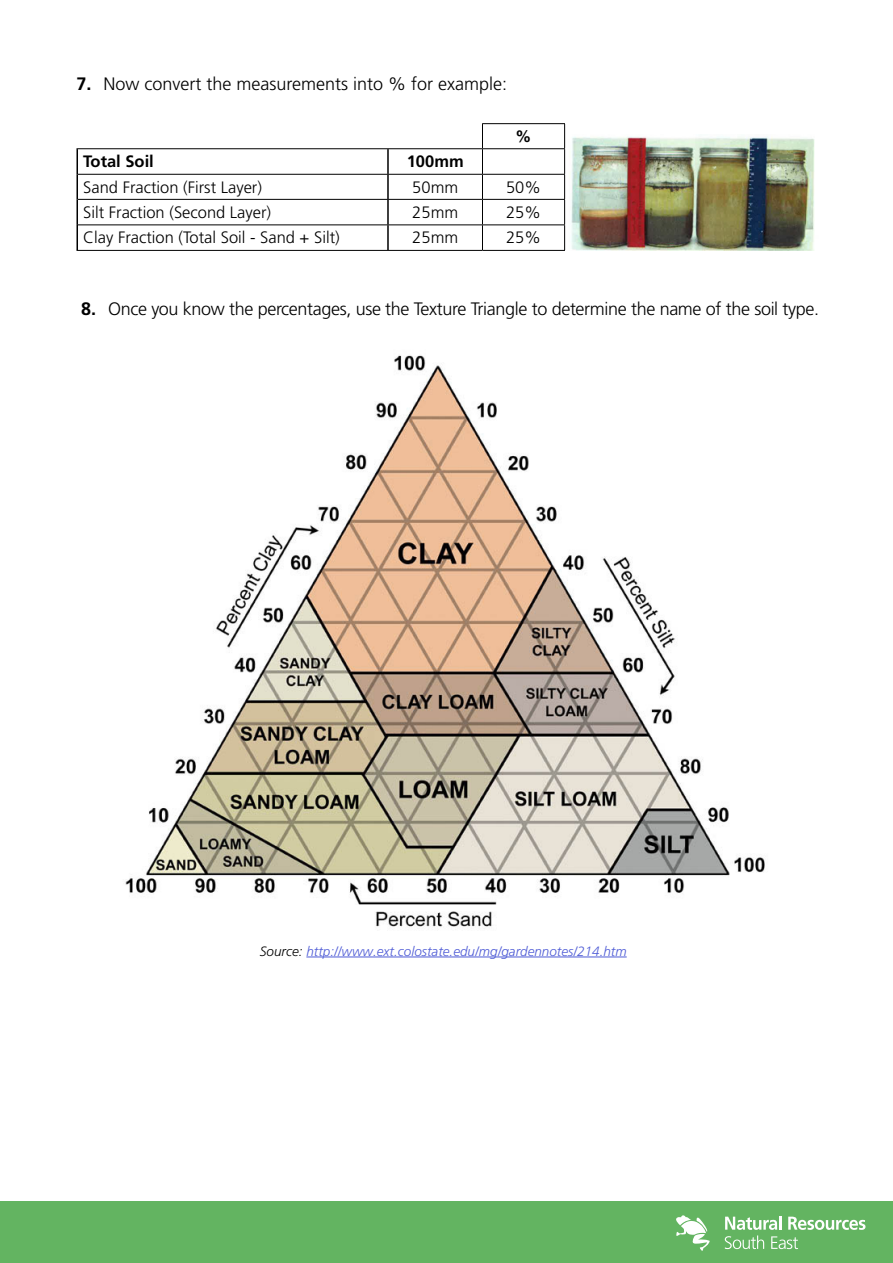
<style>
.page{position:relative;width:893px;height:1263px;background:#fff}
.page>*{position:absolute;margin:0;border:0;box-sizing:border-box;transform-origin:0 0}
.t1{font:300 18px "Frutiger LT Pro";letter-spacing:-.02em;color:#000}
.t2{font:300 18px "Frutiger LT Pro";color:#000}
.t3{font:300 16.5px "Frutiger LT Pro";color:#000}
.t4{font:700 16.5px "Frutiger LT Pro";color:#000}
.t5{font:italic 300 13.5px "Frutiger LT Pro";color:#4f5cd6}
.s1{font-weight:700}
.s2{color:#000}
</style>
<div class="page">
<div style="left:0;top:1201px;width:893px;height:62px;background:#63b461"></div>
<svg style="left:725px;top:1216px;width:140px;height:33px"></svg>
<svg style="left:676px;top:1215px;width:34px;height:36px"></svg>
<hr style="left:306px;top:957px;width:321px;height:1px;background:#4f5cd6">
<img style="left:125px;top:355px;width:640px;height:574px">
<hr style="left:76px;top:174px;width:2px;height:25px;background:#000">
<hr style="left:387px;top:175px;width:2px;height:24px;background:#000">
<hr style="left:76px;top:199px;width:2px;height:26px;background:#000">
<hr style="left:387px;top:200px;width:2px;height:24px;background:#000">
<hr style="left:76px;top:225px;width:2px;height:25px;background:#000">
<hr style="left:387px;top:225px;width:2px;height:25px;background:#000">
<hr style="left:76px;top:149px;width:2px;height:25px;background:#000">
<hr style="left:387px;top:149px;width:2px;height:25px;background:#000">
<hr style="left:482px;top:123px;width:83px;height:1px;background:#000">
<hr style="left:482px;top:148px;width:83px;height:1px;background:#000">
<hr style="left:482px;top:174px;width:83px;height:1px;background:#000">
<hr style="left:482px;top:199px;width:83px;height:1px;background:#000">
<hr style="left:482px;top:224px;width:83px;height:1px;background:#000">
<svg style="left:564px;top:124px;width:1px;height:126px"></svg>
<hr style="left:482px;top:250px;width:83px;height:1px;background:#000">
<hr style="left:76px;top:148px;width:312px;height:1px;background:#000">
<hr style="left:388px;top:148px;width:94px;height:1px;background:#000">
<hr style="left:78px;top:174px;width:310px;height:1px;background:#000">
<hr style="left:388px;top:174px;width:94px;height:1px;background:#000">
<hr style="left:78px;top:199px;width:310px;height:1px;background:#000">
<hr style="left:388px;top:199px;width:94px;height:1px;background:#000">
<hr style="left:78px;top:224px;width:310px;height:1px;background:#000">
<hr style="left:388px;top:224px;width:94px;height:1px;background:#000">
<svg style="left:482px;top:124px;width:1px;height:126px"></svg>
<hr style="left:76px;top:250px;width:312px;height:1px;background:#000">
<hr style="left:388px;top:250px;width:94px;height:1px;background:#000">
<img style="left:571px;top:136px;width:244px;height:115px">
<p class="t2" style="left:76px;top:73px;width:432px"><span class="s1">7.</span> Now convert the measurements into % for example:</p>
<p class="t4" style="left:515px;top:127px;width:18px">%</p>
<p class="t4" style="left:83px;top:152px;width:72px">Total Soil</p>
<p class="t4" style="left:407px;top:152px;width:58px">100mm</p>
<p class="t3" style="left:83px;top:177px;width:180px">Sand Fraction (First Layer)</p>
<p class="t3" style="left:412px;top:177px;width:47px">50mm</p>
<p class="t3" style="left:506px;top:177px;width:36px">50%</p>
<p class="t3" style="left:83px;top:202px;width:189px">Silt Fraction (Second Layer)</p>
<p class="t3" style="left:412px;top:202px;width:47px">25mm</p>
<p class="t3" style="left:506px;top:202px;width:36px">25%</p>
<p class="t3" style="left:83px;top:228px;width:258px">Clay Fraction (Total Soil - Sand + Silt)</p>
<p class="t3" style="left:412px;top:228px;width:47px">25mm</p>
<p class="t3" style="left:506px;top:228px;width:36px">25%</p>
<p class="t1" style="left:81px;top:299px;width:739px"><span class="s1">8.</span> Once you know the percentages, use the Texture Triangle to determine the name of the soil type.</p>
<p class="t5" style="left:260px;top:943px;width:368px"><span class="s2">Source:</span> http://www.ext.colostate.edu/mg/gardennotes/214.htm</p>
</div>
